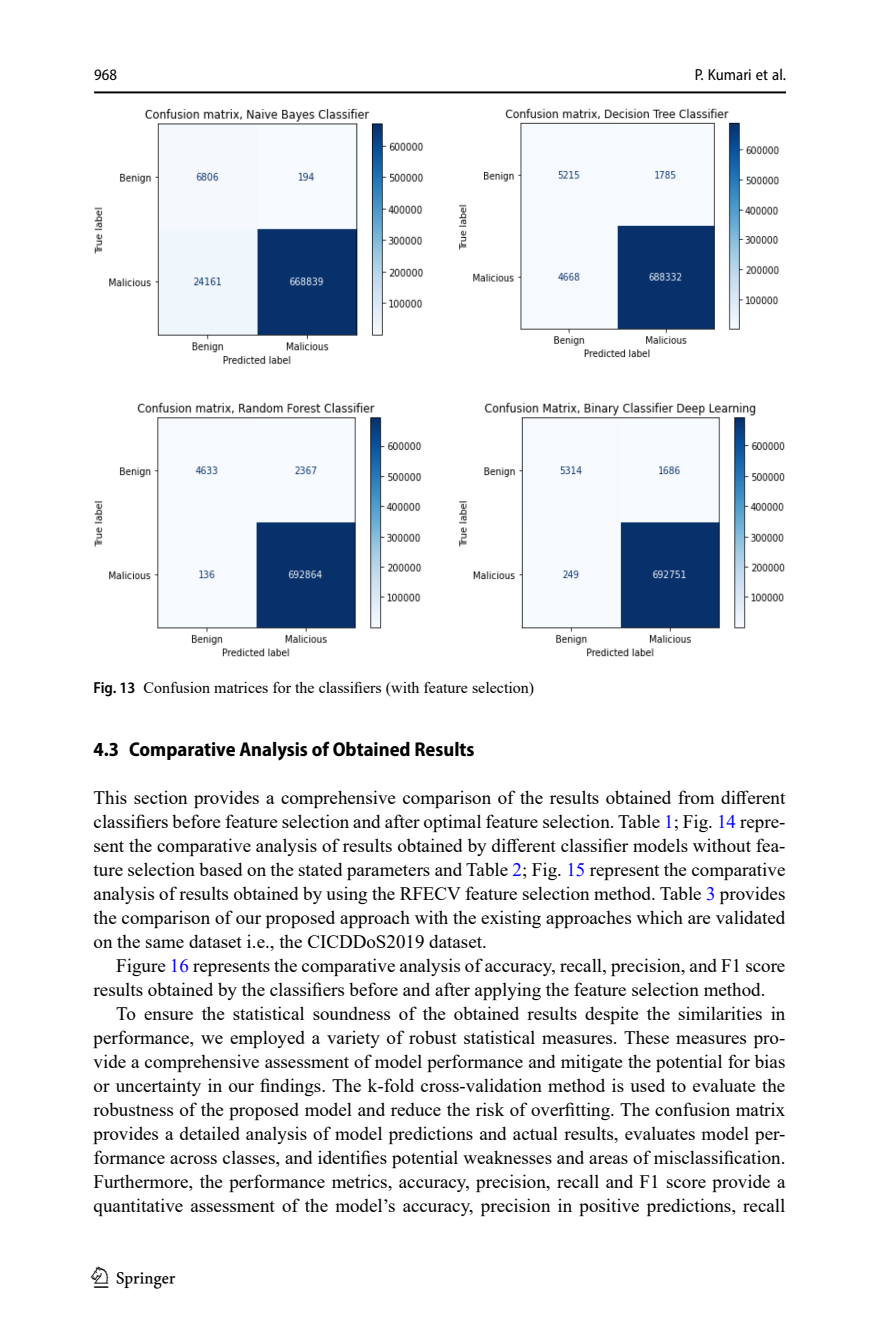
<style>
.page{position:relative;width:879px;height:1333px;background:#fff}
.page>*{position:absolute;margin:0;border:0;box-sizing:border-box;transform-origin:0 0}
.t1{font:30px "Springnew";color:#000}
.Head_2{font:700 semi-condensed 20px "Myriad Pro";color:#000}
.Body_Text_Indent{font:19px/24px "Times New Roman";color:#000}
.Body_Text{font:19px/24px "Times New Roman";color:#000;text-align:justify}
.Figure_Caption{font:16px "Times New Roman";color:#000}
.t2{font:semi-condensed 16px "Myriad Pro";color:#000}
.s1{font-family:"Myriad Pro";font-weight:600;font-stretch:semi-condensed}
.s2{color:#00f}
</style>
<div class="page">
<hr style="left:94px;top:91px;width:692px;height:2px;background:#000">
<img style="left:94px;top:108px;width:691px;height:549px">
<p class="t2" style="left:94px;top:65px;width:24px">968</p>
<p class="t2" style="left:695px;top:65px;width:92px">P. Kumari et al.</p>
<p class="Figure_Caption" style="left:94px;top:676px;width:442px"><span class="s1">Fig. 13</span> Confusion matrices for the classifiers (with feature selection)</p>
<p class="Head_2" style="left:94px;top:736px;width:382px">4.3 Comparative Analysis of Obtained Results</p>
<p class="Body_Text" style="left:94px;top:785px;width:693px">This section provides a comprehensive comparison of the results obtained from different classifiers before feature selection and after optimal feature selection. Table <span class="s2">1</span>; Fig. <span class="s2">14</span> repre&shy;sent the comparative analysis of results obtained by different classifier models without fea&shy;ture selection based on the stated parameters and Table <span class="s2">2</span>; Fig. <span class="s2">15</span> represent the comparative analysis of results obtained by using the RFECV feature selection method. Table <span class="s2">3</span> provides the comparison of our proposed approach with the existing approaches which are validated on the same dataset i.e., the CICDDoS2019 dataset.</p>
<p class="Body_Text_Indent" style="left:94px;top:953px;width:693px;text-indent:23px">Figure <span class="s2">16</span> represents the comparative analysis of accuracy, recall, precision, and F1 score results obtained by the classifiers before and after applying the feature selection method.</p>
<p class="Body_Text_Indent" style="left:94px;top:1001px;width:693px;text-align:justify;text-indent:23px">To ensure the statistical soundness of the obtained results despite the similarities in performance, we employed a variety of robust statistical measures. These measures pro&shy;vide a comprehensive assessment of model performance and mitigate the potential for bias or uncertainty in our findings. The k-fold cross-validation method is used to evaluate the robustness of the proposed model and reduce the risk of overfitting. The confusion matrix provides a detailed analysis of model predictions and actual results, evaluates model per&shy;formance across classes, and identifies potential weaknesses and areas of misclassification.<br>Furthermore, the performance metrics, accuracy, precision, recall and F1 score provide a quantitative assessment of the model’s accuracy, precision in positive predictions, recall</p>
<h1 class="t1" style="left:94px;top:1260px;width:83px">1 3</h1>
</div>
